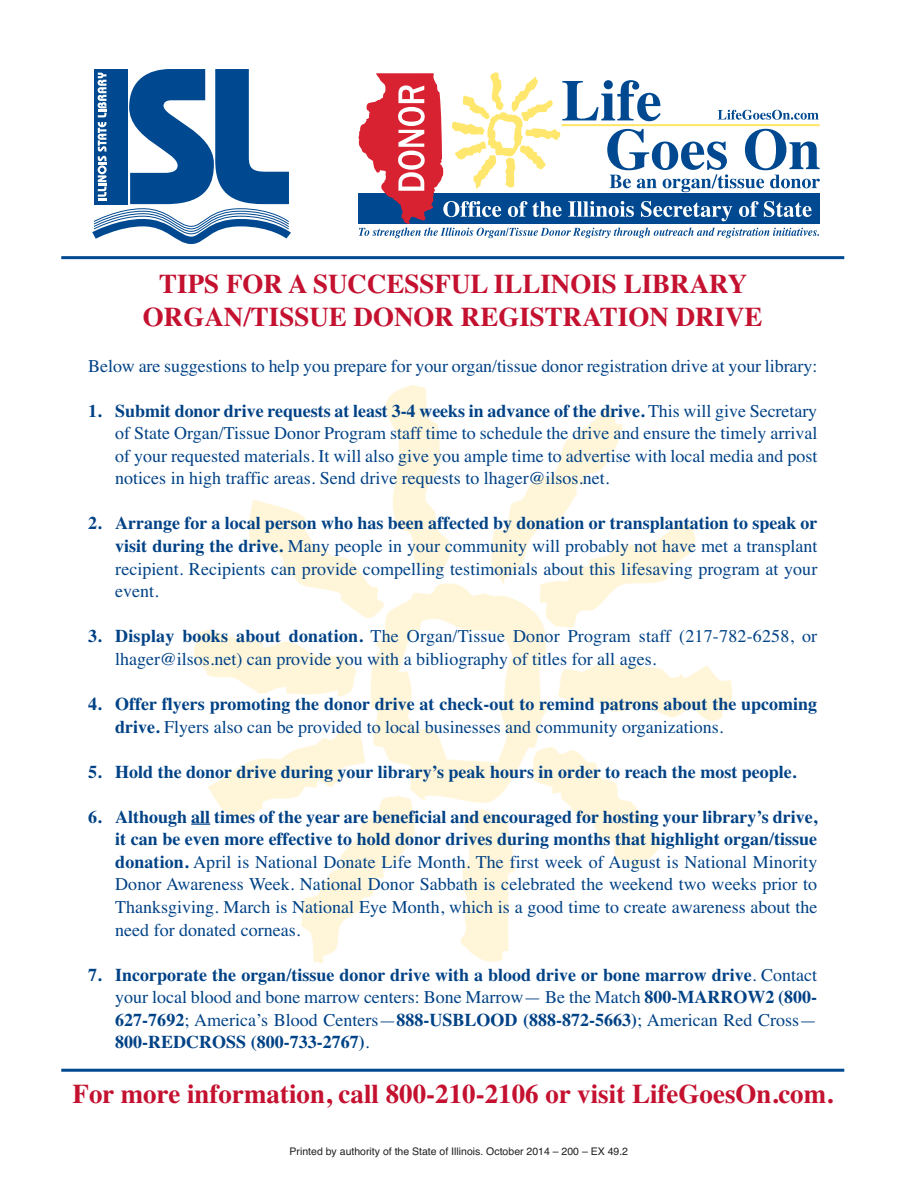
<style>
.page{position:relative;width:918px;height:1188px;background:#fff}
.page>*{position:absolute;margin:0;border:0;box-sizing:border-box;transform-origin:0 0}
.t1{font:700 27px/33.3px "Times";color:#c41130;text-align:center}
.t2{font:18px/22.5px "Times";color:#004286;text-align:justify}
.t3{font:700 18px/22.5px "Times";color:#004286}
.t4{font:10.5px "Helvetica";color:#231f20}
.s1{font-weight:700}
.s2{font-weight:400}
</style>
<div class="page">
<img style="left:194px;top:386px;width:538px;height:576px">
<svg style="left:359px;top:72px;width:461px;height:166px"></svg>
<hr style="left:61px;top:256px;width:783px;height:3px;background:#004990">
<hr style="left:61px;top:1069px;width:783px;height:3px;background:#004990">
<svg style="left:92px;top:69px;width:199px;height:175px"></svg>
<svg style="left:191px;top:824px;width:19px;height:1px"></svg>
<h1 class="t1" style="left:143px;top:269px;width:621px">TIPS FOR A SUCCESSFUL ILLINOIS LIBRARY<br>ORGAN/TISSUE DONOR REGISTRATION DRIVE</h1>
<p class="t2" style="left:88px;top:356px;width:731px">Below are suggestions to help you prepare for your organ/tissue donor registration drive at your library:</p>
<p class="t2" style="left:115px;top:401px;width:704px;text-indent:-27px"><span class="s1">1. Submit donor drive requests at least 3-4 weeks in advance of the drive.</span> This will give Secretary of State Organ/Tissue Donor Program staff time to schedule the drive and ensure the timely arrival of your requested materials. It will also give you ample time to advertise with local media and post notices in high traffic areas. Send drive requests to lhager@ilsos.net.</p>
<p class="t2" style="left:115px;top:514px;width:704px;text-indent:-27px"><span class="s1">2. Arrange for a local person who has been affected by donation or transplantation to speak or visit during the drive.</span> Many people in your community will probably not have met a transplant recipient. Recipients can provide compelling testimonials about this lifesaving program at your event.</p>
<p class="t2" style="left:115px;top:627px;width:704px;text-indent:-27px"><span class="s1">3. Display books about donation.</span> The Organ/Tissue Donor Program staff (217-782-6258, or lhager@ilsos.net) can provide you with a bibliography of titles for all ages.</p>
<p class="t3" style="left:115px;top:694px;width:703px;text-indent:-27px">4. Offer flyers promoting the donor drive at check-out to remind patrons about the upcoming drive. <span class="s2">Flyers also can be provided to local businesses and community organizations.</span></p>
<p class="t3" style="left:88px;top:762px;width:710px">5. Hold the donor drive during your library’s peak hours in order to reach the most people.</p>
<p class="t2" style="left:115px;top:807px;width:704px;text-indent:-27px"><span class="s1">6. Although all times of the year are beneficial and encouraged for hosting your library’s drive, it can be even more effective to hold donor drives during months that highlight organ/tissue donation.</span> April is National Donate Life Month. The first week of August is National Minority Donor Awareness Week. National Donor Sabbath is celebrated the weekend two weeks prior to Thanksgiving. March is National Eye Month, which is a good time to create awareness about the need for donated corneas.</p>
<p class="t3" style="left:115px;top:965px;width:704px;text-align:justify;text-indent:-27px">7. Incorporate the organ/tissue donor drive with a blood drive or bone marrow drive<span class="s2">. Contact your local blood and bone marrow centers: Bone Marrow— Be the Match</span> 800-MARROW2 (800- 627-7692<span class="s2">; America’s Blood Centers—</span>888-USBLOOD (888-872-5663)<span class="s2">; American Red Cross— </span>800-REDCROSS (800-733-2767)<span class="s2">.</span></p>
<h1 class="t1" style="left:73px;top:1080px;width:762px">For more information, call 800-210-2106 or visit LifeGoesOn.com.</h1>
<p class="t4" style="left:290px;top:1148px;width:340px">Printed by authority of the State of Illinois. October 2014 – 200 – EX 49.2</p>
</div>
